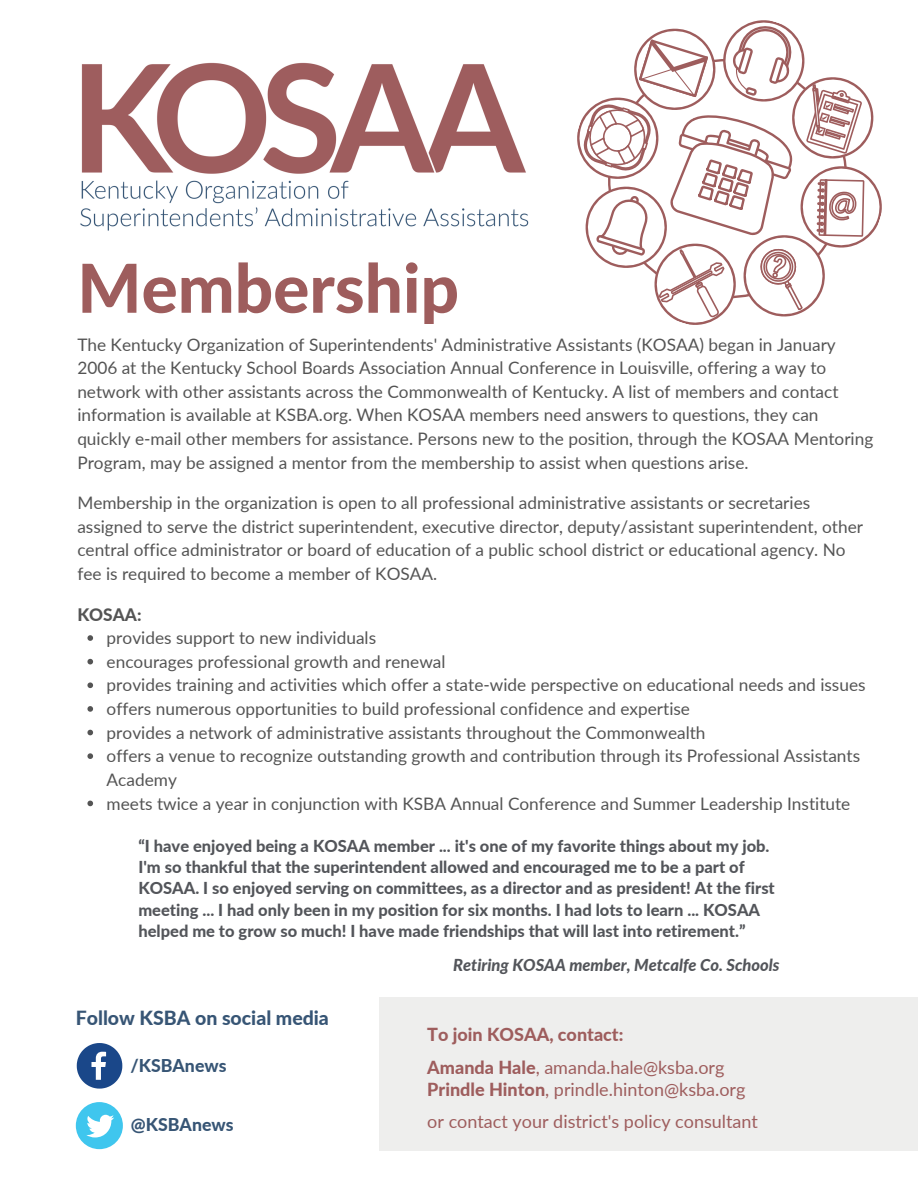
<style>
.page{position:relative;width:918px;height:1188px;background:#fff}
.page>*{position:absolute;margin:0;border:0;box-sizing:border-box;transform-origin:0 0}
.t1{font:800 67.5px "Lato";color:#9e5d5d}
.t2{font:800 19.5px "Lato";color:#375575}
.t3{font:18px "Lato";color:#9e5d5d}
.t4{font:800 18px "Lato";color:#9e5d5d}
.t5{font:800 17.7px "Lato";color:#375575}
.t6{font:17.25px/23.7px "Lato";color:#545454}
.t7{font:800 17.25px "Lato";color:#545454}
.t8{font:800 16.5px/21.3px "Lato";color:#53555a}
.t9{font:italic 800 16.5px "Lato";color:#53555a}
.s1{font-weight:800}
</style>
<div class="page">
<div style="left:379px;top:997px;width:539px;height:154px;background:#eeeeed"></div>
<svg style="left:77px;top:1043px;width:45px;height:46px"></svg>
<div style="left:76px;top:1102px;width:47px;height:47px;background:#3fc6ee;border-radius:50%"></div>
<svg style="left:86px;top:1115px;width:28px;height:22px"></svg>
<svg style="left:87px;top:635px;width:6px;height:6px"></svg>
<svg style="left:87px;top:659px;width:6px;height:5px"></svg>
<svg style="left:87px;top:682px;width:6px;height:6px"></svg>
<svg style="left:87px;top:706px;width:6px;height:6px"></svg>
<svg style="left:87px;top:730px;width:6px;height:5px"></svg>
<svg style="left:87px;top:753px;width:6px;height:6px"></svg>
<svg style="left:87px;top:801px;width:6px;height:5px"></svg>
<img style="left:80px;top:62px;width:449px;height:169px">
<svg style="left:577px;top:20px;width:305px;height:305px"></svg>
<p class="t1" style="left:77px;top:246px;width:383px">Membership</p>
<p class="t6" style="left:77px;top:332px;width:798px">The Kentucky Organization of Superintendents' Administrative Assistants (KOSAA) began in January 2006 at the Kentucky School Boards Association Annual Conference in Louisville, offering a way to network with other assistants across the Commonwealth of Kentucky. A list of members and contact information is available at KSBA.org. When KOSAA members need answers to questions, they can quickly e-mail other members for assistance. Persons new to the position, through the KOSAA Mentoring Program, may be assigned a mentor from the membership to assist when questions arise.</p>
<p class="t6" style="left:77px;top:491px;width:787px">Membership in the organization is open to all professional administrative assistants or secretaries assigned to serve the district superintendent, executive director, deputy/assistant superintendent, other central office administrator or board of education of a public school district or educational agency. No fee is required to become a member of KOSAA.</p>
<p class="t7" style="left:77px;top:604px;width:66px">KOSAA:</p>
<p class="t6" style="left:107px;top:626px;width:271px">provides support to new individuals</p>
<p class="t6" style="left:107px;top:649px;width:340px">encourages professional growth and renewal</p>
<p class="t6" style="left:107px;top:673px;width:760px">provides training and activities which offer a state-wide perspective on educational needs and issues</p>
<p class="t6" style="left:107px;top:697px;width:585px">offers numerous opportunities to build professional confidence and expertise</p>
<p class="t6" style="left:107px;top:720px;width:600px">provides a network of administrative assistants throughout the Commonwealth</p>
<p class="t6" style="left:107px;top:744px;width:755px">offers a venue to recognize outstanding growth and contribution through its Professional Assistants<br>Academy</p>
<p class="t6" style="left:107px;top:791px;width:745px">meets twice a year in conjunction with KSBA Annual Conference and Summer Leadership Institute</p>
<p class="t8" style="left:138px;top:835px;width:638px">“I have enjoyed being a KOSAA member ... it's one of my favorite things about my job.<br>I'm so thankful that the superintendent allowed and encouraged me to be a part of KOSAA. I so enjoyed serving on committees, as a director and as president! At the first meeting ... I had only been in my position for six months. I had lots to learn ... KOSAA helped me to grow so much! I have made friendships that will last into retirement.”</p>
<p class="t9" style="left:453px;top:955px;width:328px">Retiring KOSAA member, Metcalfe Co. Schools</p>
<p class="t2" style="left:76px;top:1006px;width:255px">Follow KSBA on social media</p>
<p class="t5" style="left:130px;top:1054px;width:98px">/KSBAnews</p>
<p class="t5" style="left:131px;top:1113px;width:104px">@KSBAnews</p>
<p class="t4" style="left:427px;top:1023px;width:198px">To join KOSAA, contact:</p>
<p class="t3" style="left:427px;top:1056px;width:299px"><span class="s1">Amanda Hale</span>, amanda.hale@ksba.org</p>
<p class="t3" style="left:427px;top:1078px;width:320px"><span class="s1">Prindle Hinton</span>, prindle.hinton@ksba.org</p>
<p class="t3" style="left:427px;top:1110px;width:332px">or contact your district's policy consultant</p>
</div>
